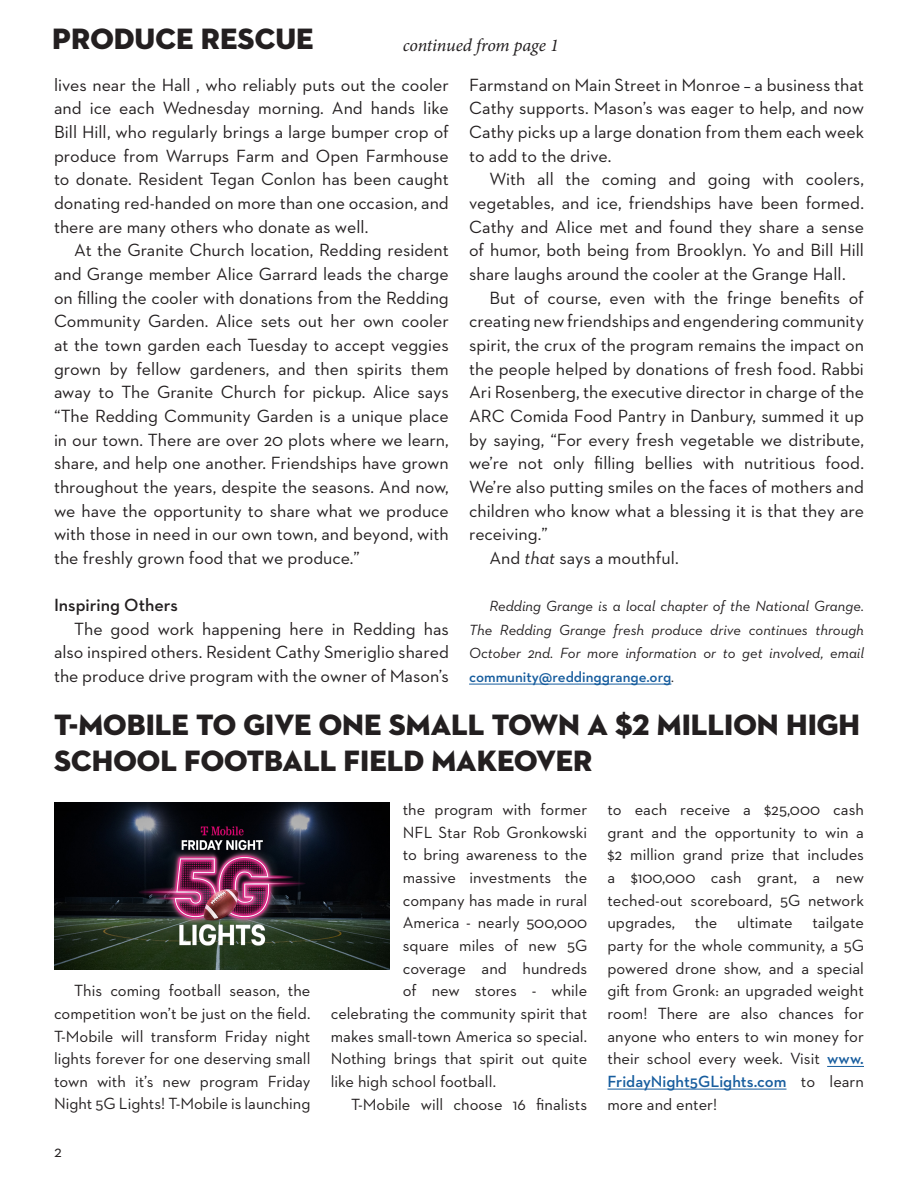
<style>
.page{position:relative;width:918px;height:1188px;background:#fff}
.page>*{position:absolute;margin:0;border:0;box-sizing:border-box;transform-origin:0 0}
.t1{font:30px/36px "Neutraface 2 Display Titling";color:#231f20}
.Grange_Today{font:18px/23.7px "Neutraface 2 Text";color:#231f20;text-align:justify}
.t2{font:italic 18px "Minion Pro";letter-spacing:-.01em;color:#231f20}
.Grange_Today-2{font:600 18px "Neutraface 2 Text";color:#231f20}
.Grange_Today-3{font:16.5px/22.6px "Neutraface 2 Text";color:#231f20;text-align:justify}
.Grange_Today-4{font:italic 15px/23.7px "Neutraface 2 Text";color:#231f20;text-align:justify}
.s1{font-style:italic}
.s2{font-weight:600;font-style:normal;color:#175d9e}
.s3{font-weight:600;color:#175d9e}
</style>
<div class="page">
<hr style="left:469px;top:684px;width:202px;height:1px;background:#175d9e">
<hr style="left:827px;top:1066px;width:37px;height:1px;background:#175d9e">
<hr style="left:608px;top:1089px;width:179px;height:1px;background:#175d9e">
<img style="left:54px;top:802px;width:335px;height:168px">
<p class="t1" style="left:52px;top:20px;width:263px">PRODUCE RESCUE</p>
<p class="t2" style="left:403px;top:33px;width:157px">continued from page 1</p>
<p class="Grange_Today" style="left:54px;top:73px;width:396px">lives near the Hall , who reliably puts out the cooler and ice each Wednesday morning. And hands like Bill Hill, who regularly brings a large bumper crop of produce from Warrups Farm and Open Farmhouse to donate. Resident Tegan Conlon has been caught donating red-handed on more than one occasion, and there are many others who donate as well.</p>
<p class="Grange_Today" style="left:54px;top:238px;width:396px;text-indent:20px">At the Granite Church location, Redding resident and Grange member Alice Garrard leads the charge on filling the cooler with donations from the Redding Community Garden. Alice sets out her own cooler at the town garden each Tuesday to accept veggies grown by fellow gardeners, and then spirits them away to The Granite Church for pickup. Alice says “The Redding Community Garden is a unique place in our town. There are over 20 plots where we learn, share, and help one another. Friendships have grown throughout the years, despite the seasons. And now, we have the opportunity to share what we produce with those in need in our own town, and beyond, with the freshly grown food that we produce.”</p>
<p class="Grange_Today-2" style="left:54px;top:594px;width:126px">Inspiring Others</p>
<p class="Grange_Today" style="left:54px;top:617px;width:396px;text-indent:20px">The good work happening here in Redding has also inspired others. Resident Cathy Smeriglio shared the produce drive program with the owner of Mason’s</p>
<p class="Grange_Today" style="left:469px;top:73px;width:396px">Farmstand on Main Street in Monroe – a business that Cathy supports. Mason’s was eager to help, and now Cathy picks up a large donation from them each week to add to the drive.</p>
<p class="Grange_Today" style="left:469px;top:167px;width:396px;text-indent:20px">With all the coming and going with coolers, vegetables, and ice, friendships have been formed.<br>Cathy and Alice met and found they share a sense of humor, both being from Brooklyn. Yo and Bill Hill share laughs around the cooler at the Grange Hall.</p>
<p class="Grange_Today" style="left:469px;top:285px;width:396px;text-indent:20px">But of course, even with the fringe benefits of creating new friendships and engendering community spirit, the crux of the program remains the impact on the people helped by donations of fresh food. Rabbi Ari Rosenberg, the executive director in charge of the ARC Comida Food Pantry in Danbury, summed it up by saying, “For every fresh vegetable we distribute, we’re not only filling bellies with nutritious food.<br>We’re also putting smiles on the faces of mothers and children who know what a blessing it is that they are receiving.”</p>
<p class="Grange_Today" style="left:489px;top:546px;width:191px">And <span class="s1">that</span> says a mouthful.</p>
<p class="Grange_Today-4" style="left:469px;top:594px;width:396px;text-indent:20px">Redding Grange is a local chapter of the National Grange.<br>The Redding Grange fresh produce drive continues through October 2nd. For more information or to get involved, email <span class="s2">community@reddinggrange.org</span>.</p>
<p class="t1" style="left:54px;top:707px;width:808px">T-MOBILE TO GIVE ONE SMALL TOWN A $2 MILLION HIGH<br>SCHOOL FOOTBALL FIELD MAKEOVER</p>
<p class="Grange_Today-3" style="left:54px;top:979px;width:258px;text-indent:20px">This coming football season, the competition won’t be just on the field.<br>T-Mobile will transform Friday night lights forever for one deserving small town with it’s new program Friday Night 5G Lights! T-Mobile is launching</p>
<p class="Grange_Today-3" style="left:54px;top:1140px;width:9px">2</p>
<p class="Grange_Today-3" style="left:403px;top:798px;width:186px">the program with former</p>
<p class="Grange_Today-3" style="left:403px;top:821px;width:186px">NFL Star Rob Gronkowski</p>
<p class="Grange_Today-3" style="left:403px;top:843px;width:186px">to bring awareness to the</p>
<p class="Grange_Today-3" style="left:403px;top:866px;width:186px">massive investments the</p>
<p class="Grange_Today-3" style="left:403px;top:889px;width:186px">company has made in rural</p>
<p class="Grange_Today-3" style="left:403px;top:911px;width:186px">America - nearly 500,000</p>
<p class="Grange_Today-3" style="left:403px;top:934px;width:186px">square miles of new 5G</p>
<p class="Grange_Today-3" style="left:403px;top:956px;width:186px">coverage and hundreds</p>
<p class="Grange_Today-3" style="left:403px;top:979px;width:186px">of new stores - while</p>
<p class="Grange_Today-3" style="left:331px;top:1002px;width:258px">celebrating the community spirit that</p>
<p class="Grange_Today-3" style="left:331px;top:1024px;width:258px">makes small-town America so special.</p>
<p class="Grange_Today-3" style="left:331px;top:1047px;width:258px">Nothing brings that spirit out quite</p>
<p class="Grange_Today-3" style="left:331px;top:1070px;width:167px">like high school football.</p>
<p class="Grange_Today-3" style="left:351px;top:1092px;width:238px">T-Mobile will choose 16 finalists</p>
<p class="Grange_Today-3" style="left:608px;top:798px;width:258px">to each receive a $25,000 cash grant and the opportunity to win a $2 million grand prize that includes a $100,000 cash grant, a new teched-out scoreboard, 5G network upgrades, the ultimate tailgate party for the whole community, a 5G powered drone show, and a special gift from Gronk: an upgraded weight room! There are also chances for anyone who enters to win money for their school every week. Visit <span class="s3">www.<br>FridayNight5GLights.com</span> to learn more and enter!</p>
</div>
